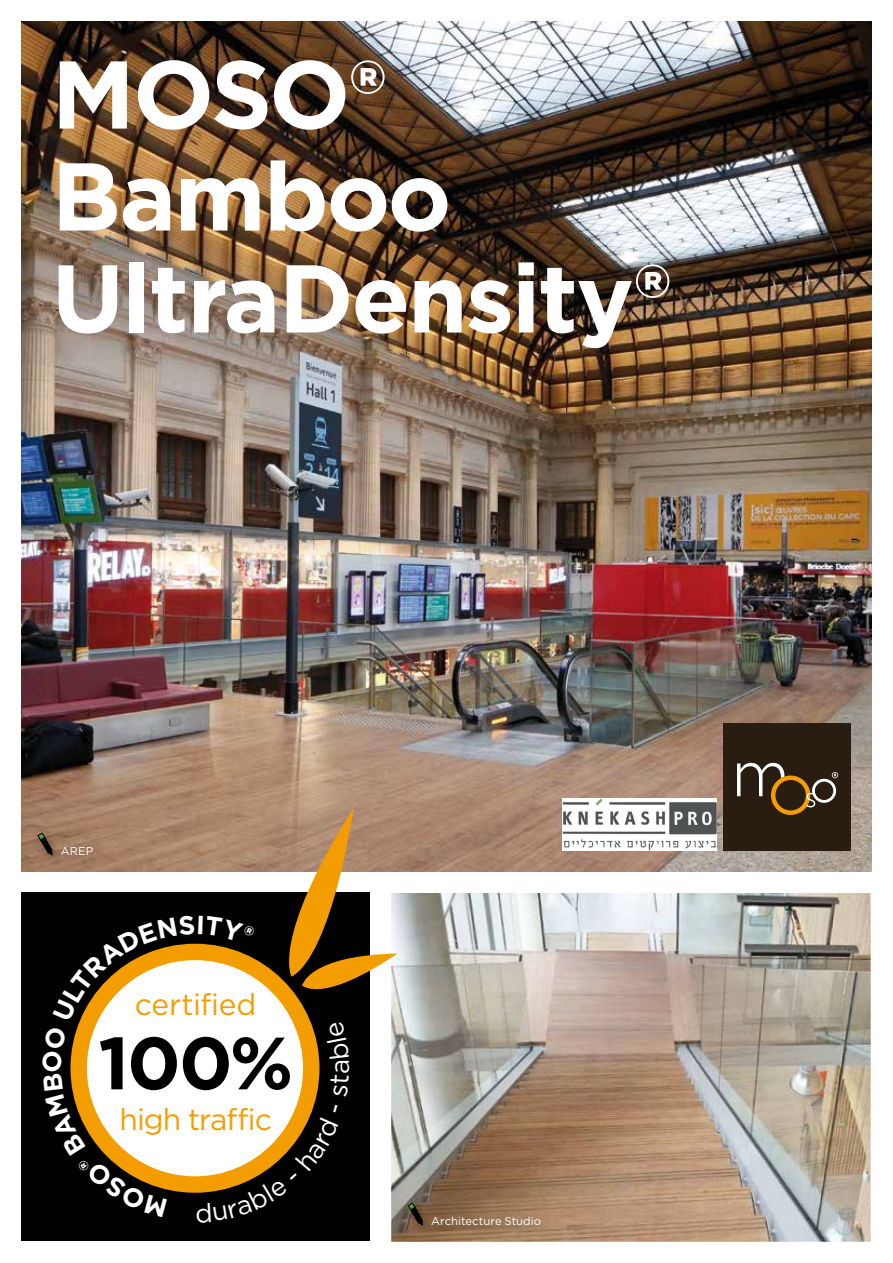
<style>
.page{position:relative;width:893px;height:1263px;background:#fff}
.page>*{position:absolute;margin:0;border:0;box-sizing:border-box;transform-origin:0 0}
.t1{font:700 96px/102px "Gotham";letter-spacing:-.02em;color:#fff}
.t2{font:700 73.8px "Gotham";color:#000}
.t3{font:30px "Gotham";letter-spacing:-.02em;color:#f49d00}
.t4{font:11.25px "Gotham";letter-spacing:.005em;color:#fff}
</style>
<div class="page">
<img style="left:391px;top:893px;width:480px;height:349px">
<img style="left:21px;top:21px;width:851px;height:851px">
<div style="left:723px;top:723px;width:127px;height:127px;background:#291c11"></div>
<svg style="left:737px;top:763px;width:101px;height:52px"></svg>
<div style="left:403px;top:1197px;width:149px;height:39px;background:#000;opacity:.4"></div>
<svg style="left:407px;top:1202px;width:16px;height:24px"></svg>
<div style="left:33px;top:828px;width:72px;height:38px;background:#000;opacity:.4"></div>
<div style="left:21px;top:892px;width:349px;height:348px;background:#000"></div>
<img style="left:563px;top:798px;width:154px;height:52px">
<svg style="left:37px;top:808px;width:360px;height:415px"></svg>
<p class="t1" style="left:52px;top:43px;width:620px">MOSO®<br>Bamboo<br>UltraDensity®</p>
<p class="t4" style="left:61px;top:843px;width:34px">AREP</p>
<p class="t3" style="left:135px;top:986px;width:123px">certified</p>
<p class="t2" style="left:98px;top:1014px;width:197px">100%</p>
<p class="t3" style="left:119px;top:1100px;width:154px">high traffic</p>
<p class="t4" style="left:431px;top:1213px;width:111px">Architecture Studio</p>
</div>
